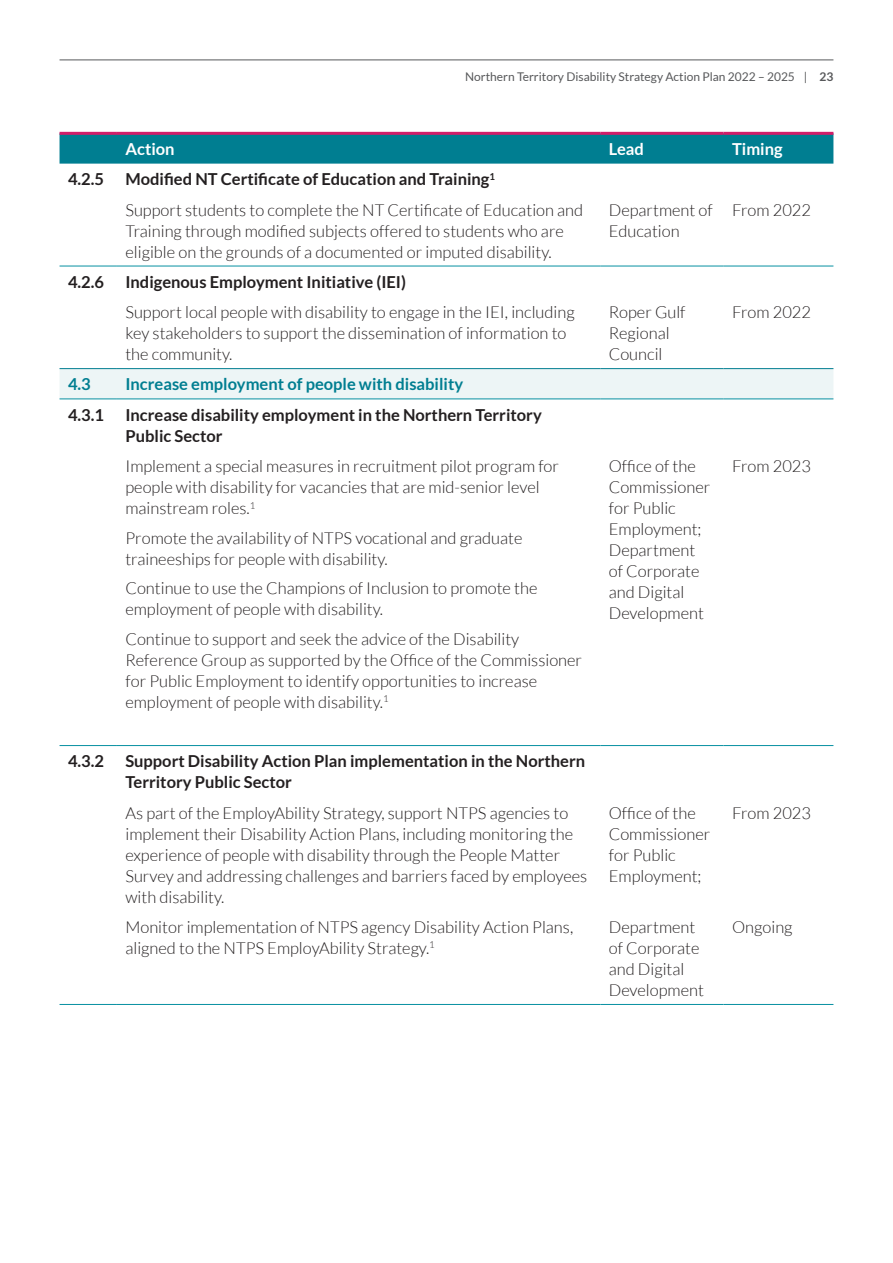
<style>
.page{position:relative;width:893px;height:1263px;background:#fff}
.page>*{position:absolute;margin:0;border:0;box-sizing:border-box;transform-origin:0 0}
.Body_Copy{font:300 16.5px/21px "Lato";color:#231f20}
.Body_Copy-2{font:700 16.5px/21px "Lato";color:#231f20}
.Body_Copy-3{font:700 16.5px "Lato";color:#007e91}
._6__Bullets{font:300 16.5px "Lato";color:#231f20}
.Body_Copy-4{font:700 16.5px "Lato";color:#fff}
.t1{font:12px "Lato";color:#57585a}
.s1{font-weight:700}
</style>
<div class="page">
<hr style="left:60px;top:60px;width:773px;height:1px;background:#57585a">
<div style="left:60px;top:135px;width:773px;height:29px;background:#007e91"></div>
<div style="left:60px;top:369px;width:773px;height:30px;background:#edf5f6"></div>
<hr style="left:60px;top:266px;width:57px;height:1px;background:#0790a1">
<hr style="left:117px;top:266px;width:483px;height:1px;background:#0790a1">
<hr style="left:600px;top:266px;width:124px;height:1px;background:#0790a1">
<hr style="left:724px;top:266px;width:109px;height:1px;background:#0790a1">
<hr style="left:60px;top:745px;width:57px;height:1px;background:#0790a1">
<hr style="left:117px;top:745px;width:483px;height:1px;background:#0790a1">
<hr style="left:600px;top:745px;width:124px;height:1px;background:#0790a1">
<hr style="left:724px;top:745px;width:109px;height:1px;background:#0790a1">
<hr style="left:60px;top:1004px;width:57px;height:1px;background:#0790a1">
<hr style="left:117px;top:1004px;width:483px;height:1px;background:#0790a1">
<hr style="left:600px;top:1004px;width:124px;height:1px;background:#0790a1">
<hr style="left:724px;top:1004px;width:109px;height:1px;background:#0790a1">
<hr style="left:60px;top:132px;width:57px;height:3px;background:#d21e69">
<hr style="left:117px;top:132px;width:483px;height:3px;background:#d21e69">
<hr style="left:600px;top:132px;width:124px;height:3px;background:#d21e69">
<hr style="left:724px;top:132px;width:109px;height:3px;background:#d21e69">
<hr style="left:60px;top:368px;width:57px;height:1px;background:#007e91">
<hr style="left:117px;top:368px;width:483px;height:1px;background:#007e91">
<hr style="left:600px;top:368px;width:124px;height:1px;background:#007e91">
<hr style="left:724px;top:368px;width:109px;height:1px;background:#007e91">
<hr style="left:60px;top:399px;width:57px;height:1px;background:#0790a1">
<hr style="left:117px;top:399px;width:483px;height:1px;background:#0790a1">
<hr style="left:600px;top:399px;width:124px;height:1px;background:#0790a1">
<hr style="left:724px;top:399px;width:109px;height:1px;background:#0790a1">
<p class="t1" style="left:465px;top:70px;width:370px">Northern Territory Disability Strategy Action Plan 2022 – 2025 | <span class="s1">23</span></p>
<p class="Body_Copy-4" style="left:125px;top:140px;width:51px">Action</p>
<p class="Body_Copy-4" style="left:609px;top:140px;width:37px">Lead</p>
<p class="Body_Copy-4" style="left:732px;top:140px;width:52px">Timing</p>
<p class="Body_Copy-2" style="left:68px;top:168px;width:38px">4.2.5</p>
<p class="Body_Copy-2" style="left:125px;top:168px;width:371px">Modified NT Certificate of Education and Training<sup>1</sup></p>
<p class="Body_Copy" style="left:125px;top:199px;width:459px">Support students to complete the NT Certificate of Education and<br>Training through modified subjects offered to students who are eligible on the grounds of a documented or imputed disability.</p>
<p class="Body_Copy" style="left:609px;top:199px;width:106px">Department of<br>Education</p>
<p class="_6__Bullets" style="left:732px;top:201px;width:81px">From 2022</p>
<p class="Body_Copy-2" style="left:68px;top:271px;width:38px">4.2.6</p>
<p class="Body_Copy-2" style="left:125px;top:271px;width:282px">Indigenous Employment Initiative (IEI)</p>
<p class="Body_Copy" style="left:125px;top:302px;width:451px">Support local people with disability to engage in the IEI, including key stakeholders to support the dissemination of information to the community.</p>
<p class="Body_Copy" style="left:609px;top:302px;width:78px">Roper Gulf<br>Regional<br>Council</p>
<p class="_6__Bullets" style="left:732px;top:303px;width:81px">From 2022</p>
<p class="Body_Copy-3" style="left:68px;top:375px;width:24px">4.3</p>
<p class="Body_Copy-3" style="left:125px;top:375px;width:339px">Increase employment of people with disability</p>
<p class="Body_Copy-2" style="left:68px;top:404px;width:38px">4.3.1</p>
<p class="Body_Copy-2" style="left:125px;top:404px;width:418px">Increase disability employment in the Northern Territory<br>Public Sector</p>
<p class="Body_Copy" style="left:125px;top:456px;width:435px">Implement a special measures in recruitment pilot program for people with disability for vacancies that are mid-senior level mainstream roles.<sup>1</sup></p>
<p class="Body_Copy" style="left:125px;top:527px;width:399px">Promote the availability of NTPS vocational and graduate traineeships for people with disability.</p>
<p class="Body_Copy" style="left:125px;top:578px;width:414px">Continue to use the Champions of Inclusion to promote the employment of people with disability.</p>
<p class="Body_Copy" style="left:125px;top:628px;width:458px">Continue to support and seek the advice of the Disability Reference Group as supported by the Office of the Commissioner for Public Employment to identify opportunities to increase employment of people with disability.<sup>1</sup></p>
<p class="Body_Copy" style="left:609px;top:456px;width:103px">Office of the<br>Commissioner for Public<br>Employment;<br>Department of Corporate and Digital<br>Development</p>
<p class="_6__Bullets" style="left:732px;top:457px;width:81px">From 2023</p>
<p class="Body_Copy-2" style="left:68px;top:751px;width:38px">4.3.2</p>
<p class="Body_Copy-2" style="left:125px;top:751px;width:461px">Support Disability Action Plan implementation in the Northern<br>Territory Public Sector</p>
<p class="Body_Copy" style="left:125px;top:802px;width:463px">As part of the EmployAbility Strategy, support NTPS agencies to implement their Disability Action Plans, including monitoring the experience of people with disability through the People Matter Survey and addressing challenges and barriers faced by employees with disability.</p>
<p class="Body_Copy" style="left:609px;top:802px;width:103px">Office of the<br>Commissioner for Public<br>Employment;</p>
<p class="_6__Bullets" style="left:732px;top:804px;width:81px">From 2023</p>
<p class="Body_Copy" style="left:125px;top:916px;width:449px">Monitor implementation of NTPS agency Disability Action Plans, aligned to the NTPS EmployAbility Strategy.<sup>1</sup></p>
<p class="Body_Copy" style="left:609px;top:916px;width:97px">Department of Corporate and Digital<br>Development</p>
<p class="_6__Bullets" style="left:732px;top:918px;width:62px">Ongoing</p>
</div>
